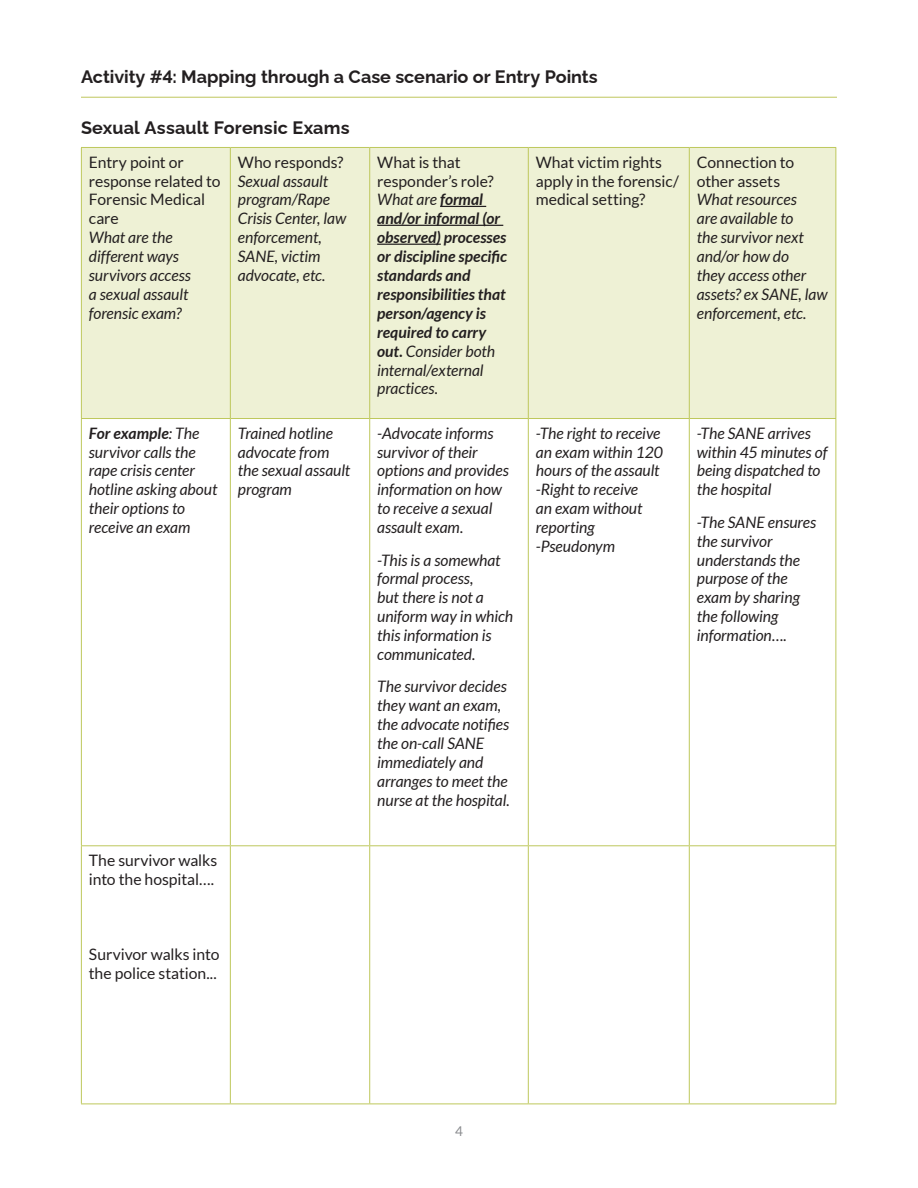
<style>
.page{position:relative;width:918px;height:1188px;background:#fff}
.page>*{position:absolute;margin:0;border:0;box-sizing:border-box;transform-origin:0 0}
.sectionheader{font:700 18px "Raleway";color:#231f20}
.Section_Header{font:700 18px "Raleway";letter-spacing:.01em;color:#231f20}
.t1{font:italic 15.75px/18.9px "Lato";letter-spacing:-.005em;color:#231f20}
.t2{font:15.75px/18.9px "Lato";letter-spacing:-.005em;color:#231f20}
.t3{font:italic 700 15.75px/18.9px "Lato";color:#231f20}
.t4{font:13.5px "Lato";color:#8a8c8f}
.s1{font-weight:400}
.s2{font-weight:700}
</style>
<div class="page">
<hr style="left:81px;top:97px;width:756px;height:1px;background:#bfc75c">
<div style="left:82px;top:148px;width:754px;height:270px;background:#eef1d5"></div>
<hr style="left:81px;top:147px;width:149px;height:1px;background:#bec85c">
<hr style="left:81px;top:148px;width:1px;height:270px;background:#bec85c">
<hr style="left:230px;top:147px;width:140px;height:1px;background:#bec85c">
<hr style="left:230px;top:148px;width:1px;height:270px;background:#bec85c">
<hr style="left:370px;top:147px;width:158px;height:1px;background:#bec85c">
<hr style="left:369px;top:148px;width:1px;height:270px;background:#bec85c">
<hr style="left:528px;top:147px;width:161px;height:1px;background:#bec85c">
<hr style="left:528px;top:148px;width:1px;height:270px;background:#bec85c">
<hr style="left:689px;top:147px;width:147px;height:1px;background:#bec85c">
<hr style="left:689px;top:148px;width:1px;height:270px;background:#bec85c">
<hr style="left:836px;top:148px;width:1px;height:270px;background:#bec85c">
<hr style="left:81px;top:418px;width:149px;height:1px;background:#bec85c">
<hr style="left:81px;top:419px;width:1px;height:426px;background:#bec85c">
<hr style="left:230px;top:418px;width:140px;height:1px;background:#bec85c">
<hr style="left:230px;top:419px;width:1px;height:426px;background:#bec85c">
<hr style="left:370px;top:418px;width:158px;height:1px;background:#bec85c">
<hr style="left:369px;top:419px;width:1px;height:426px;background:#bec85c">
<hr style="left:528px;top:418px;width:161px;height:1px;background:#bec85c">
<hr style="left:528px;top:419px;width:1px;height:426px;background:#bec85c">
<hr style="left:689px;top:418px;width:147px;height:1px;background:#bec85c">
<hr style="left:689px;top:419px;width:1px;height:426px;background:#bec85c">
<hr style="left:836px;top:419px;width:1px;height:426px;background:#bec85c">
<hr style="left:81px;top:845px;width:149px;height:1px;background:#bec85c">
<hr style="left:81px;top:846px;width:1px;height:258px;background:#bec85c">
<hr style="left:230px;top:845px;width:140px;height:1px;background:#bec85c">
<hr style="left:230px;top:846px;width:1px;height:258px;background:#bec85c">
<hr style="left:370px;top:845px;width:158px;height:1px;background:#bec85c">
<hr style="left:369px;top:846px;width:1px;height:258px;background:#bec85c">
<hr style="left:528px;top:845px;width:161px;height:1px;background:#bec85c">
<hr style="left:528px;top:846px;width:1px;height:258px;background:#bec85c">
<hr style="left:689px;top:845px;width:147px;height:1px;background:#bec85c">
<hr style="left:689px;top:846px;width:1px;height:258px;background:#bec85c">
<hr style="left:836px;top:846px;width:1px;height:258px;background:#bec85c">
<hr style="left:81px;top:1104px;width:149px;height:1px;background:#bec85c">
<hr style="left:230px;top:1104px;width:140px;height:1px;background:#bec85c">
<hr style="left:370px;top:1104px;width:158px;height:1px;background:#bec85c">
<hr style="left:528px;top:1104px;width:161px;height:1px;background:#bec85c">
<hr style="left:689px;top:1104px;width:147px;height:1px;background:#bec85c">
<hr style="left:440px;top:206px;width:46px;height:1px;background:#231f20">
<hr style="left:377px;top:225px;width:126px;height:1px;background:#231f20">
<hr style="left:377px;top:244px;width:64px;height:1px;background:#231f20">
<p class="sectionheader" style="left:81px;top:63px;width:518px">Activity #4: Mapping through a Case scenario or Entry Points</p>
<p class="Section_Header" style="left:81px;top:114px;width:270px">Sexual Assault Forensic Exams</p>
<p class="t2" style="left:89px;top:152px;width:133px">Entry point or response related to<br>Forensic Medical care</p>
<p class="t1" style="left:89px;top:229px;width:104px">What are the different ways survivors access a sexual assault forensic exam?</p>
<p class="t2" style="left:238px;top:152px;width:107px">Who responds?</p>
<p class="t1" style="left:238px;top:172px;width:110px">Sexual assault program/Rape<br>Crisis Center, law enforcement,<br>SANE, victim advocate, etc.</p>
<p class="t2" style="left:377px;top:152px;width:118px">What is that responder’s role?</p>
<p class="t3" style="left:377px;top:191px;width:131px"><span class="s1">What are</span> formal and/or informal (or observed) processes or discipline specific standards and responsibilities that person/agency is required to carry out. <span class="s1">Consider both internal/external practices.</span></p>
<p class="t2" style="left:536px;top:152px;width:145px">What victim rights apply in the forensic/ medical setting?</p>
<p class="t2" style="left:697px;top:152px;width:99px">Connection to other assets</p>
<p class="t1" style="left:697px;top:191px;width:132px">What resources<br>are available to<br>the survivor next and/or how do<br>they access other assets? ex SANE, law enforcement, etc.</p>
<p class="t1" style="left:89px;top:424px;width:130px"><span class="s2">For example</span>: The survivor calls the rape crisis center hotline asking about their options to receive an exam</p>
<p class="t1" style="left:238px;top:424px;width:114px">Trained hotline advocate from the sexual assault program</p>
<p class="t1" style="left:377px;top:424px;width:133px">-Advocate informs survivor of their options and provides information on how to receive a sexual assault exam.</p>
<p class="t1" style="left:377px;top:551px;width:137px">-This is a somewhat formal process,<br>but there is not a uniform way in which this information is communicated.</p>
<p class="t1" style="left:377px;top:678px;width:134px">The survivor decides they want an exam, the advocate notifies the on-call SANE immediately and arranges to meet the nurse at the hospital.</p>
<p class="t2" style="left:89px;top:851px;width:130px">The survivor walks into the hospital….</p>
<p class="t1" style="left:536px;top:424px;width:129px">-The right to receive an exam within 120 hours of the assault</p>
<p class="t1" style="left:536px;top:481px;width:108px">-Right to receive an exam without reporting</p>
<p class="t1" style="left:536px;top:537px;width:81px">-Pseudonym</p>
<p class="t2" style="left:89px;top:945px;width:132px">Survivor walks into the police station...</p>
<p class="t1" style="left:697px;top:424px;width:132px">-The SANE arrives within 45 minutes of being dispatched to the hospital</p>
<p class="t1" style="left:697px;top:513px;width:121px">-The SANE ensures the survivor understands the purpose of the exam by sharing the following information….</p>
<p class="t4" style="left:455px;top:1124px;width:9px">4</p>
</div>
